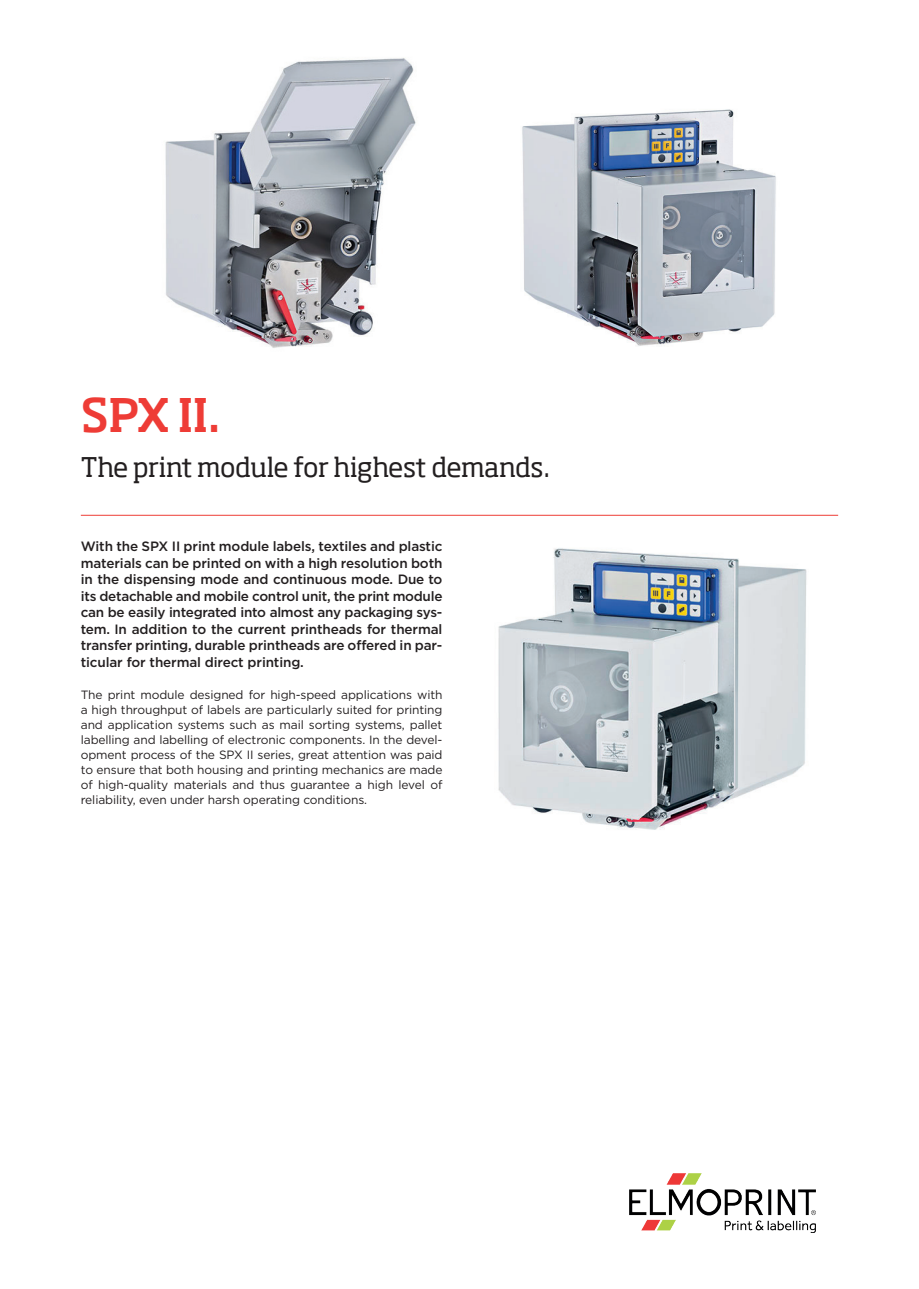
<style>
.page{position:relative;width:919px;height:1289px;background:#fff}
.page>*{position:absolute;margin:0;border:0;box-sizing:border-box;transform-origin:0 0}
.t1{font:500 45.3px "Soho W02";color:#ee3c36}
.t2{font:26.55px "Soho W02";letter-spacing:-.02em;color:#231f20}
.t3{font:500 13.5px/16.5px "Gotham";letter-spacing:-.01em;color:#231f20;text-align:justify}
.t4{font:12px/15px "Gotham";letter-spacing:-.01em;color:#231f20;text-align:justify}
</style>
<div class="page">
<img style="left:629px;top:1173px;width:186px;height:58px">
<hr style="left:81px;top:515px;width:757px;height:1px;background:#ee3c36">
<img style="left:498px;top:548px;width:309px;height:282px">
<img style="left:522px;top:109px;width:254px;height:237px">
<img style="left:165px;top:58px;width:251px;height:290px">
<h1 class="t1" style="left:81px;top:385px;width:141px">SPX II.</h1>
<h2 class="t2" style="left:81px;top:449px;width:471px">The print module for highest demands.</h2>
<p class="t3" style="left:81px;top:538px;width:363px">With the SPX II print module labels, textiles and plastic materials can be printed on with a high resolution both in the dispensing mode and continuous mode. Due to its detachable and mobile control unit, the print module can be easily integrated into almost any packaging sys&shy;tem. In addition to the current printheads for thermal transfer printing, durable printheads are offered in par&shy;ticular for thermal direct printing.</p>
<p class="t4" style="left:81px;top:687px;width:363px">The print module designed for high-speed applications with a high throughput of labels are particularly suited for printing and application systems such as mail sorting systems, pallet labelling and labelling of electronic components. In the devel&shy;opment process of the SPX II series, great attention was paid to ensure that both housing and printing mechanics are made of high-quality materials and thus guarantee a high level of reliability, even under harsh operating conditions.</p>
</div>
